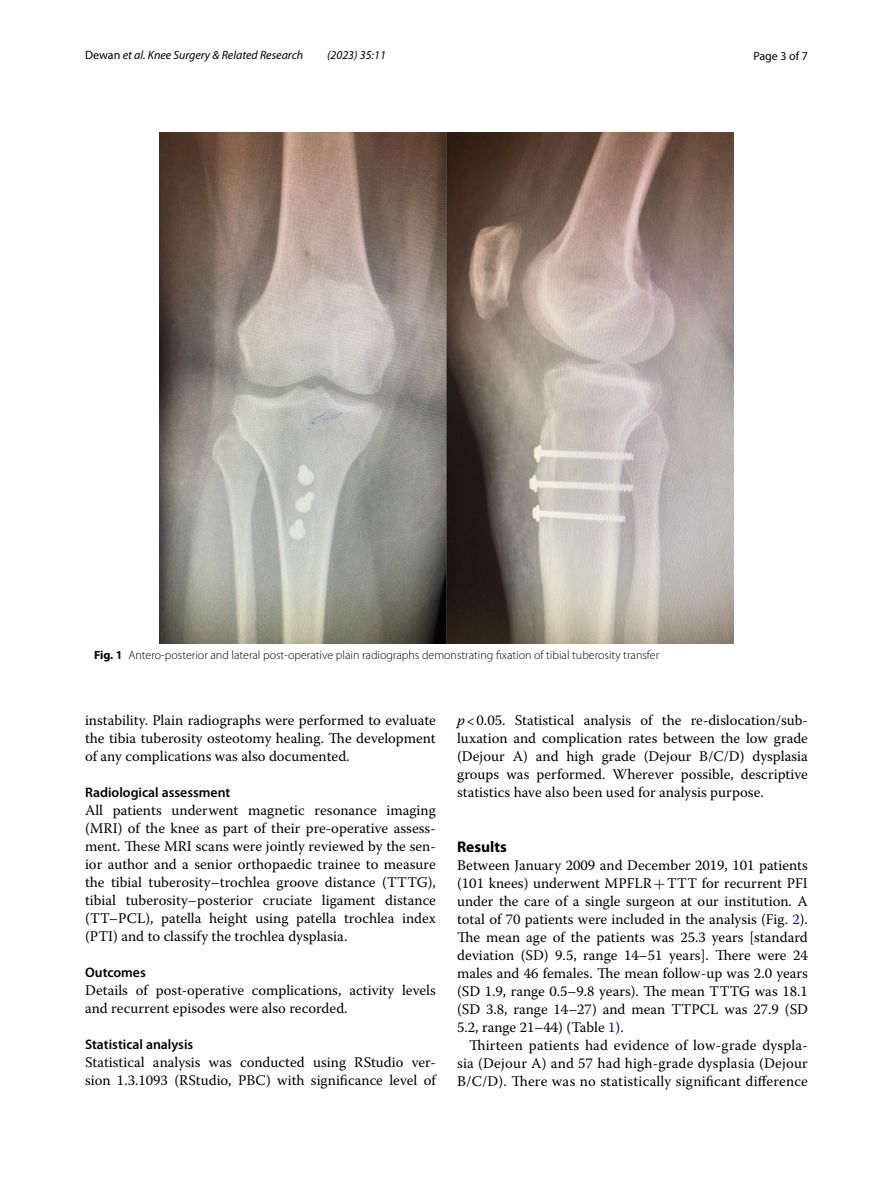
<style>
.page{position:relative;width:893px;height:1187px;background:#fff}
.page>*{position:absolute;margin:0;border:0;box-sizing:border-box;transform-origin:0 0}
.t1{font:700 15.45px "Myriad Pro";color:#000}
.t2{font:14.7px/18px "Warnock Pro";color:#000;text-align:justify}
.t3{font:600 13.8px "Myriad Pro";color:#000}
.t4{font:300 12px "Myriad Pro";color:#000}
.t5{font:italic 12px "Myriad Pro";color:#000}
.t6{font:12px "Myriad Pro";color:#000}
.s1{font-style:normal}
.s2{font-weight:700}
.s3{font-style:italic}
.s4{font-family:"MTSY"}
.s5{color:#00f}
</style>
<div class="page">
<img style="left:160px;top:133px;width:573px;height:510px">
<p class="t5" style="left:85px;top:48px;width:220px"><span class="s1">Dewan</span> et al. Knee Surgery &amp; Related Research</p>
<p class="t5" style="left:327px;top:48px;width:60px">(2023) 35:11</p>
<p class="t6" style="left:753px;top:48px;width:56px">Page 3 of 7</p>
<p class="t4" style="left:94px;top:648px;width:567px"><span class="s2">Fig. 1</span> Antero-posterior and lateral post-operative plain radiographs demonstrating fixation of tibial tuberosity transfer</p>
<p class="t2" style="left:85px;top:711px;width:352px">instability. Plain radiographs were performed to evaluate the tibia tuberosity osteotomy healing. The development of any complications was also documented.</p>
<p class="t3" style="left:85px;top:783px;width:147px">Radiological assessment</p>
<p class="t2" style="left:85px;top:801px;width:352px">All patients underwent magnetic resonance imaging (MRI) of the knee as part of their pre-operative assess&shy;ment. These MRI scans were jointly reviewed by the sen&shy;ior author and a senior orthopaedic trainee to measure the tibial tuberosity–trochlea groove distance (TTTG), tibial tuberosity–posterior cruciate ligament distance (TT–PCL), patella height using patella trochlea index (PTI) and to classify the trochlea dysplasia.</p>
<p class="t3" style="left:85px;top:963px;width:62px">Outcomes</p>
<p class="t2" style="left:85px;top:981px;width:352px">Details of post-operative complications, activity levels and recurrent episodes were also recorded.</p>
<p class="t3" style="left:85px;top:1035px;width:110px">Statistical analysis</p>
<p class="t2" style="left:85px;top:1053px;width:352px">Statistical analysis was conducted using RStudio ver&shy;sion 1.3.1093 (RStudio, PBC) with significance level of</p>
<p class="t2" style="left:457px;top:711px;width:352px"><span class="s3">p</span>&lt;0.05. Statistical analysis of the re-dislocation/sub&shy;luxation and complication rates between the low grade (Dejour A) and high grade (Dejour B/C/D) dysplasia groups was performed. Wherever possible, descriptive statistics have also been used for analysis purpose.</p>
<p class="t1" style="left:457px;top:836px;width:51px">Results</p>
<p class="t2" style="left:457px;top:855px;width:352px">Between January 2009 and December 2019, 101 patients (101 knees) underwent MPFLR<span class="s4">+</span>TTT for recurrent PFI under the care of a single surgeon at our institution. A total of 70 patients were included in the analysis (Fig. <span class="s5">2</span>).<br>The mean age of the patients was 25.3 years [standard deviation (SD) 9.5, range 14–51 years]. There were 24 males and 46 females. The mean follow-up was 2.0 years (SD 1.9, range 0.5–9.8 years). The mean TTTG was 18.1 (SD 3.8, range 14–27) and mean TTPCL was 27.9 (SD 5.2, range 21–44) (Table <span class="s5">1</span>).</p>
<p class="t2" style="left:457px;top:1035px;width:352px;text-indent:12px">Thirteen patients had evidence of low-grade dyspla&shy;sia (Dejour A) and 57 had high-grade dysplasia (Dejour B/C/D). There was no statistically significant difference</p>
</div>
